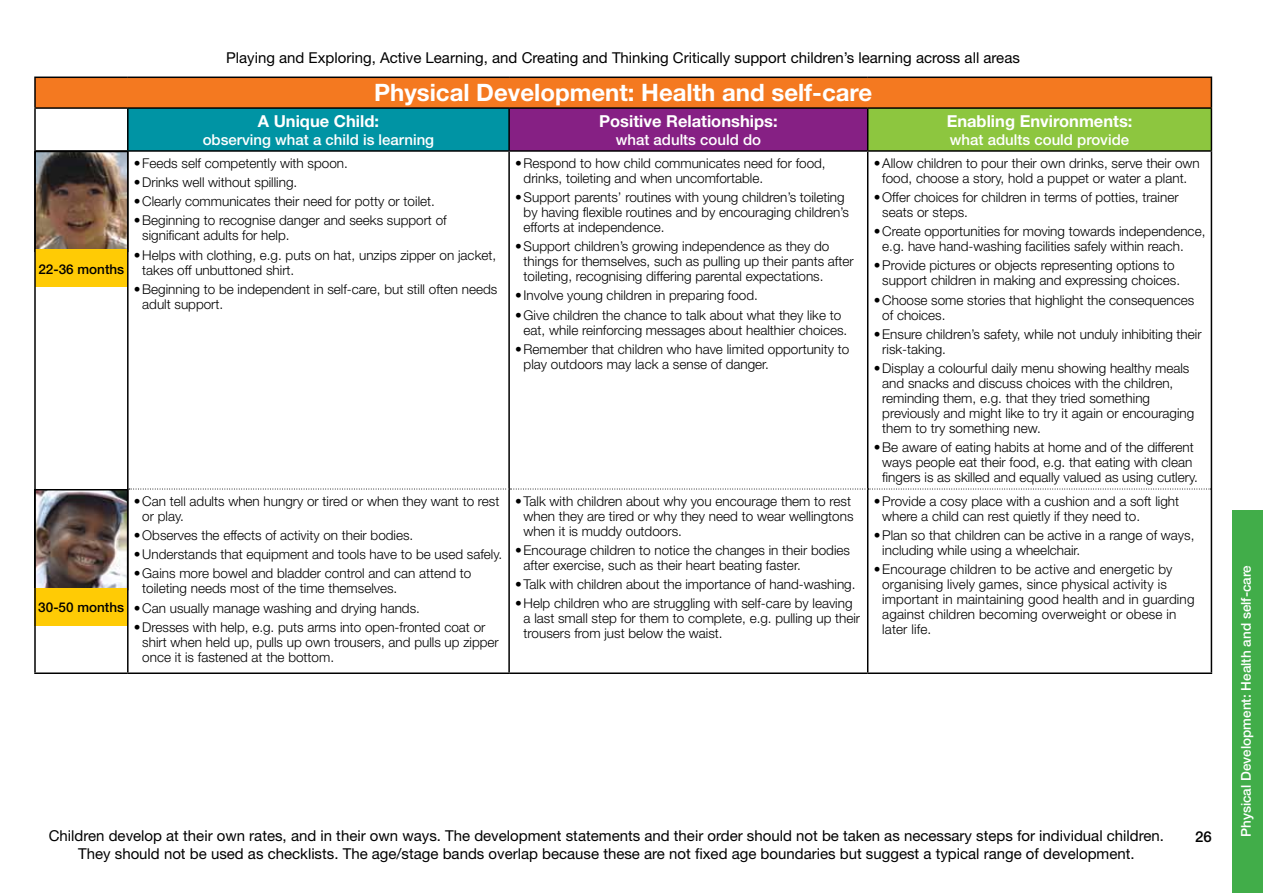
<style>
.page{position:relative;width:1263px;height:893px;background:#fff}
.page>*{position:absolute;margin:0;border:0;box-sizing:border-box;transform-origin:0 0}
.t1{font:700 24px "Helvetica Neue";color:#fff}
.t2{font:700 16.5px "Helvetica Neue";color:#fff}
.t3{font:15px/18px "Helvetica Neue";color:#000;text-align:center}
.t4{font:500 15px "Helvetica Neue";color:#fff}
.t5{font:500 15px "Helvetica Neue";color:#000}
.t6{font:300 13.5px/15px "Helvetica Neue";color:#000}
.t7{font:500 13.5px "Helvetica Neue";color:#fff}
.t8{font:500 13.5px "Helvetica Neue";color:#000}
</style>
<div class="page">
<div style="left:1232px;top:510px;width:31px;height:383px;background:#41ad49"></div>
<img style="left:37px;top:492px;width:88px;height:95px">
<div style="left:34px;top:489px;width:94px;height:101px;border:2px solid #000"></div>
<div style="left:35px;top:588px;width:93px;height:37px;background:#ffcb05"></div>
<img style="left:37px;top:154px;width:88px;height:95px">
<div style="left:35px;top:250px;width:93px;height:37px;background:#ffcb05"></div>
<div style="left:35px;top:77px;width:1176px;height:31px;background:#f47920"></div>
<div style="left:128px;top:108px;width:381px;height:43px;background:#0094a4"></div>
<div style="left:509px;top:108px;width:359px;height:43px;background:#862084"></div>
<div style="left:868px;top:108px;width:343px;height:43px;background:#8dc63f"></div>
<hr style="left:34px;top:77px;width:94px;height:1px;background:#000">
<hr style="left:34px;top:78px;width:2px;height:29px;background:#000">
<hr style="left:128px;top:77px;width:381px;height:1px;background:#000">
<hr style="left:509px;top:77px;width:359px;height:1px;background:#000">
<hr style="left:868px;top:77px;width:344px;height:1px;background:#000">
<svg style="left:1211px;top:78px;width:1px;height:29px"></svg>
<hr style="left:34px;top:107px;width:94px;height:2px;background:#000">
<hr style="left:34px;top:109px;width:2px;height:41px;background:#000">
<hr style="left:128px;top:107px;width:381px;height:2px;background:#000">
<hr style="left:127px;top:109px;width:2px;height:41px;background:#000">
<hr style="left:509px;top:107px;width:359px;height:2px;background:#000">
<hr style="left:508px;top:109px;width:2px;height:41px;background:#000">
<hr style="left:868px;top:107px;width:344px;height:2px;background:#000">
<hr style="left:867px;top:109px;width:1px;height:41px;background:#000">
<hr style="left:1211px;top:109px;width:1px;height:41px;background:#000">
<hr style="left:34px;top:150px;width:94px;height:2px;background:#000">
<hr style="left:34px;top:152px;width:2px;height:337px;background:#000">
<hr style="left:128px;top:150px;width:381px;height:2px;background:#000">
<hr style="left:509px;top:150px;width:359px;height:2px;background:#000">
<hr style="left:868px;top:150px;width:344px;height:2px;background:#000">
<hr style="left:34px;top:489px;width:2px;height:183px;background:#000">
<hr style="left:34px;top:672px;width:94px;height:2px;background:#000">
<hr style="left:127px;top:152px;width:2px;height:337px;background:#000">
<hr style="left:508px;top:152px;width:2px;height:337px;background:#000">
<hr style="left:867px;top:152px;width:1px;height:337px;background:#000">
<hr style="left:1211px;top:152px;width:1px;height:337px;background:#000">
<svg style="left:129px;top:489px;width:1082px;height:1px"></svg>
<hr style="left:127px;top:489px;width:2px;height:183px;background:#000">
<hr style="left:508px;top:489px;width:2px;height:183px;background:#000">
<hr style="left:867px;top:489px;width:1px;height:183px;background:#000">
<hr style="left:1211px;top:489px;width:1px;height:183px;background:#000">
<hr style="left:128px;top:672px;width:381px;height:2px;background:#000">
<hr style="left:509px;top:672px;width:359px;height:2px;background:#000">
<hr style="left:868px;top:672px;width:344px;height:2px;background:#000">
<p class="t3" style="left:226px;top:48px;width:795px">Playing and Exploring, Active Learning, and Creating and Thinking Critically support children’s learning across all areas</p>
<p class="t8" style="left:38px;top:261px;width:87px">22-36 months</p>
<p class="t8" style="left:38px;top:599px;width:87px">30-50 months</p>
<h1 class="t1" style="left:374px;top:77px;width:500px">Physical Development: Health and self-care</h1>
<p class="t2" style="left:258px;top:111px;width:123px">A Unique Child:</p>
<p class="t4" style="left:203px;top:131px;width:233px">observing what a child is learning</p>
<p class="t2" style="left:599px;top:111px;width:180px">Positive Relationships:</p>
<p class="t4" style="left:616px;top:131px;width:147px">what adults could do</p>
<p class="t2" style="left:947px;top:111px;width:187px">Enabling Environments:</p>
<p class="t4" style="left:950px;top:131px;width:181px">what adults could provide</p>
<p class="t6" style="left:134px;top:155px;width:216px">•Feeds self competently with spoon.</p>
<p class="t6" style="left:134px;top:174px;width:165px">•Drinks well without spilling.</p>
<p class="t6" style="left:134px;top:194px;width:303px">•Clearly communicates their need for potty or toilet.</p>
<p class="t6" style="left:142px;top:213px;width:306px;text-indent:-9px">•Beginning to recognise danger and seeks support of significant adults for help.</p>
<p class="t6" style="left:142px;top:247px;width:355px;text-indent:-9px">•Helps with clothing, e.g. puts on hat, unzips zipper on jacket, takes off unbuttoned shirt.</p>
<p class="t6" style="left:142px;top:281px;width:357px;text-indent:-9px">•Beginning to be independent in self-care, but still often needs adult support.</p>
<p class="t6" style="left:142px;top:493px;width:359px;text-indent:-9px">•Can tell adults when hungry or tired or when they want to rest or play.</p>
<p class="t6" style="left:134px;top:527px;width:281px">•Observes the effects of activity on their bodies.</p>
<p class="t6" style="left:134px;top:546px;width:370px">•Understands that equipment and tools have to be used safely.</p>
<p class="t6" style="left:142px;top:566px;width:331px;text-indent:-9px">•Gains more bowel and bladder control and can attend to toileting needs most of the time themselves.</p>
<p class="t6" style="left:134px;top:600px;width:288px">•Can usually manage washing and drying hands.</p>
<p class="t6" style="left:142px;top:619px;width:358px;text-indent:-9px">•Dresses with help, e.g. puts arms into open-fronted coat or shirt when held up, pulls up own trousers, and pulls up zipper once it is fastened at the bottom.</p>
<p class="t6" style="left:524px;top:155px;width:304px;text-indent:-9px">•Respond to how child communicates need for food, drinks, toileting and when uncomfortable.</p>
<p class="t6" style="left:524px;top:189px;width:327px;text-indent:-9px">•Support parents’ routines with young children’s toileting by having flexible routines and by encouraging children’s efforts at independence.</p>
<p class="t6" style="left:524px;top:238px;width:332px;text-indent:-9px">•Support children’s growing independence as they do things for themselves, such as pulling up their pants after toileting, recognising differing parental expectations.</p>
<p class="t6" style="left:515px;top:288px;width:244px">• Involve young children in preparing food.</p>
<p class="t6" style="left:524px;top:307px;width:325px;text-indent:-9px">•Give children the chance to talk about what they like to eat, while reinforcing messages about healthier choices.</p>
<p class="t6" style="left:524px;top:341px;width:327px;text-indent:-9px">•Remember that children who have limited opportunity to play outdoors may lack a sense of danger.</p>
<p class="t6" style="left:524px;top:493px;width:331px;text-indent:-9px">•Talk with children about why you encourage them to rest when they are tired or why they need to wear wellingtons when it is muddy outdoors.</p>
<p class="t6" style="left:524px;top:542px;width:328px;text-indent:-9px">•Encourage children to notice the changes in their bodies after exercise, such as their heart beating faster.</p>
<p class="t6" style="left:515px;top:576px;width:342px">•Talk with children about the importance of hand-washing.</p>
<p class="t6" style="left:524px;top:596px;width:338px;text-indent:-9px">•Help children who are struggling with self-care by leaving a last small step for them to complete, e.g. pulling up their trousers from just below the waist.</p>
<p class="t6" style="left:874px;top:155px;width:328px;text-align:center">•Allow children to pour their own drinks, serve their own food, choose a story, hold a puppet or water a plant.</p>
<p class="t6" style="left:882px;top:189px;width:298px;text-indent:-9px">•Offer choices for children in terms of potties, trainer seats or steps.</p>
<p class="t6" style="left:882px;top:223px;width:325px;text-indent:-9px">•Create opportunities for moving towards independence, e.g. have hand-washing facilities safely within reach.</p>
<p class="t6" style="left:882px;top:258px;width:299px;text-indent:-9px">•Provide pictures or objects representing options to support children in making and expressing choices.</p>
<p class="t6" style="left:882px;top:292px;width:314px;text-indent:-9px">•Choose some stories that highlight the consequences of choices.</p>
<p class="t6" style="left:882px;top:326px;width:321px;text-indent:-9px">•Ensure children’s safety, while not unduly inhibiting their risk-taking.</p>
<p class="t6" style="left:882px;top:360px;width:314px;text-indent:-9px">•Display a colourful daily menu showing healthy meals and snacks and discuss choices with the children, reminding them, e.g. that they tried something previously and might like to try it again or encouraging them to try something new.</p>
<p class="t6" style="left:882px;top:440px;width:317px;text-indent:-9px">•Be aware of eating habits at home and of the different ways people eat their food, e.g. that eating with clean fingers is as skilled and equally valued as using cutlery.</p>
<p class="t6" style="left:882px;top:493px;width:298px;text-indent:-9px">•Provide a cosy place with a cushion and a soft light where a child can rest quietly if they need to.</p>
<p class="t6" style="left:882px;top:527px;width:314px;text-indent:-9px">•Plan so that children can be active in a range of ways, including while using a wheelchair.</p>
<p class="t6" style="left:882px;top:561px;width:314px;text-indent:-9px">•Encourage children to be active and energetic by organising lively games, since physical activity is important in maintaining good health and in guarding against children becoming overweight or obese in later life.</p>
<p class="t3" style="left:49px;top:826px;width:1117px">Children develop at their own rates, and in their own ways. The development statements and their order should not be taken as necessary steps for individual children.<br>They should not be used as checklists. The age/stage bands overlap because these are not fixed age boundaries but suggest a typical range of development.</p>
<p class="t5" style="left:1195px;top:828px;width:18px">26</p>
<p class="t7" style="left:1238px;top:837px;width:273px;rotate:-90deg">Physical Development: Health and self-care</p>
</div>
